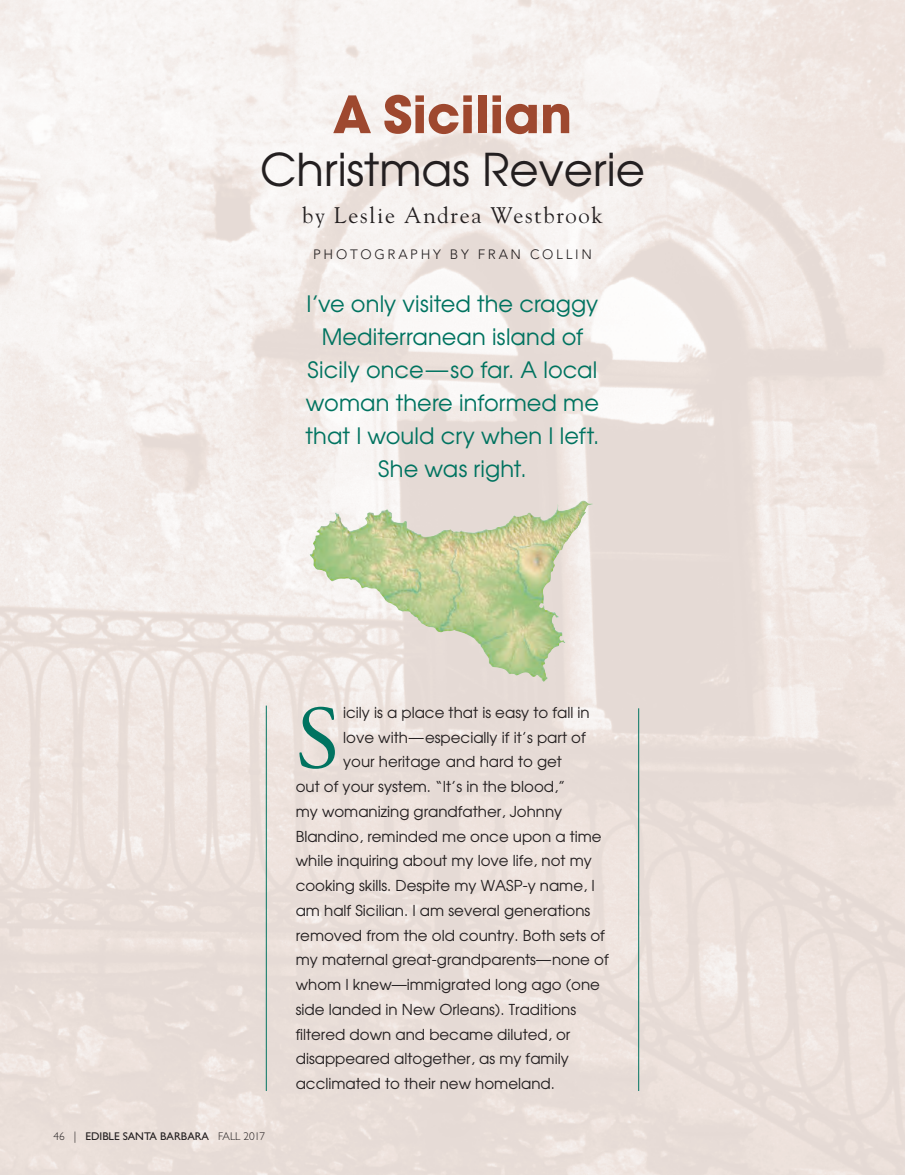
<style>
.page{position:relative;width:905px;height:1175px;background:#fff}
.page>*{position:absolute;margin:0;border:0;box-sizing:border-box;transform-origin:0 0}
.ESB_body_text{font:89.7px "Adobe Garamond";color:#007360}
.Articles_Headers{font:700 51px "Avant Garde";color:#9e482f}
.Articles_Headers-2{font:45px "Avant Garde";color:#231f20}
.Articles_Headers-3{font:22.5px/33px "Avant Garde";letter-spacing:.005em;color:#007360;text-align:center}
.Articles_Headers-4{font:22.5px "Goudy";letter-spacing:.075em;color:#231f20}
.ESB_body_text-2{font:15px "Avant Garde";color:#231f20}
.Author{font:300 13.5px "Avenir";letter-spacing:.2em;color:#231f20}
.t1{font:11.25px "Gill Sans";letter-spacing:-.005em;color:#231f20}
.s1{font-weight:300}
</style>
<div class="page">
<img style="left:0;top:0;width:905px;height:1174px">
<img style="left:365px;top:500px;width:218px;height:36px">
<hr style="left:266px;top:705px;width:1px;height:386px;background:#007360">
<hr style="left:638px;top:708px;width:1px;height:383px;background:#007360">
<p class="Articles_Headers" style="left:333px;top:81px;width:241px">A Sicilian</p>
<p class="Articles_Headers-2" style="left:260px;top:141px;width:386px">Christmas Reverie</p>
<p class="Articles_Headers-4" style="left:302px;top:201px;width:302px">by Leslie Andrea Westbrook</p>
<p class="Author" style="left:313px;top:247px;width:280px">PHOTOGRAPHY BY FRAN COLLIN</p>
<p class="Articles_Headers-3" style="left:305px;top:287px;width:295px">I’ve only visited the craggy<br>Mediterranean island of<br>Sicily once—so far. A local woman there informed me that I would cry when I left.<br>She was right.</p>
<p class="t1" style="left:54px;top:1130px;width:213px"><span class="s1">46 |</span> EDIBLE SANTA BARBARA <span class="s1">FALL 2017</span></p>
<p class="ESB_body_text" style="left:296px;top:691px;width:45px">S</p>
<p class="ESB_body_text-2" style="left:343px;top:703px;width:248px">icily is a place that is easy to fall in</p>
<p class="ESB_body_text-2" style="left:343px;top:727px;width:244px">love with—especially if it’s part of</p>
<p class="ESB_body_text-2" style="left:343px;top:752px;width:220px">your heritage and hard to get</p>
<p class="ESB_body_text-2" style="left:296px;top:777px;width:271px">out of your system. “It’s in the blood,”</p>
<p class="ESB_body_text-2" style="left:296px;top:802px;width:268px">my womanizing grandfather, Johnny</p>
<p class="ESB_body_text-2" style="left:296px;top:826px;width:307px">Blandino, reminded me once upon a time</p>
<p class="ESB_body_text-2" style="left:296px;top:851px;width:297px">while inquiring about my love life, not my</p>
<p class="ESB_body_text-2" style="left:296px;top:876px;width:300px">cooking skills. Despite my WASP-y name, I</p>
<p class="ESB_body_text-2" style="left:296px;top:901px;width:296px">am half Sicilian. I am several generations</p>
<p class="ESB_body_text-2" style="left:296px;top:925px;width:311px">removed from the old country. Both sets of</p>
<p class="ESB_body_text-2" style="left:296px;top:950px;width:314px">my maternal great-grandparents—none of</p>
<p class="ESB_body_text-2" style="left:296px;top:975px;width:306px">whom I knew—immigrated long ago (one</p>
<p class="ESB_body_text-2" style="left:296px;top:1000px;width:282px">side landed in New Orleans). Traditions</p>
<p class="ESB_body_text-2" style="left:296px;top:1024px;width:276px">filtered down and became diluted, or</p>
<p class="ESB_body_text-2" style="left:296px;top:1049px;width:274px">disappeared altogether, as my family</p>
<p class="ESB_body_text-2" style="left:296px;top:1074px;width:261px">acclimated to their new homeland.</p>
</div>
